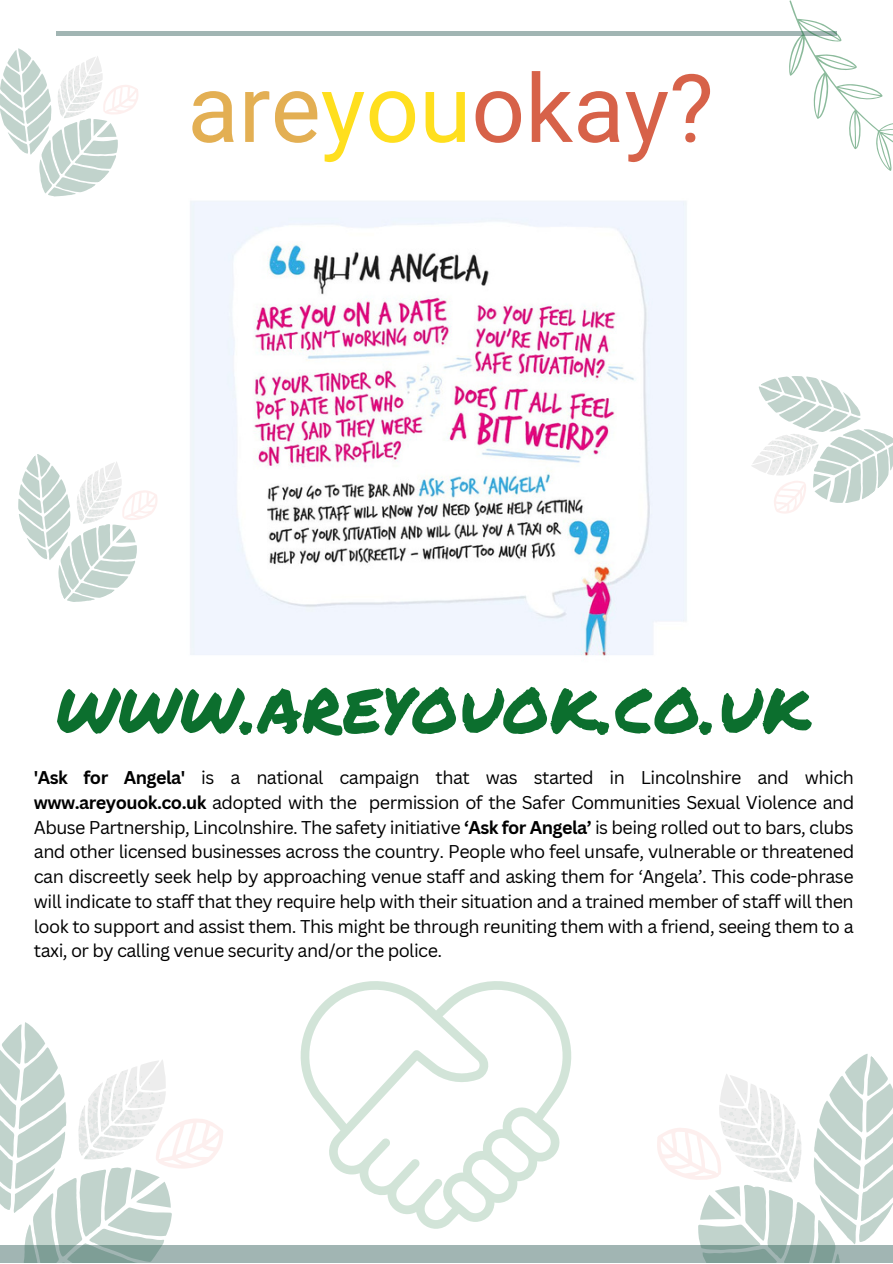
<style>
.page{position:relative;width:893px;height:1264px;background:#fff}
.page>*{position:absolute;margin:0;border:0;box-sizing:border-box;transform-origin:0 0}
.t1{font:94.35px "Roboto";color:#d76249}
.t2{font:75px "Permanent Marker";color:#0c6f2e}
.t3{font:18px/24.8px "Canva Sans";letter-spacing:-.03em;color:#000;text-align:justify}
.s1{color:#e3af53}
.s2{color:#ffdf1e}
.s3{font-weight:700}
</style>
<div class="page">
<div style="left:0;top:1244px;width:892px;height:18px;background:#a1b5b3"></div>
<div style="left:56px;top:31px;width:780px;height:5px;background:#a1b5b3"></div>
<svg style="left:0;top:48px;width:138px;height:149px"></svg>
<svg style="left:789px;top:0;width:103px;height:171px"></svg>
<img style="left:118px;top:184px;width:569px;height:472px">
<svg style="left:645px;top:1054px;width:247px;height:208px"></svg>
<svg style="left:0;top:1022px;width:233px;height:240px"></svg>
<svg style="left:300px;top:981px;width:272px;height:247px"></svg>
<svg style="left:18px;top:451px;width:146px;height:168px"></svg>
<svg style="left:752px;top:376px;width:140px;height:138px"></svg>
<h1 class="t1" style="left:187px;top:54px;width:528px"><span class="s1">are</span><span class="s2">you</span>okay?</h1>
<h2 class="t2" style="left:56px;top:649px;width:756px">WWW.AREYOUOK.CO.UK</h2>
<p class="t3" style="left:34px;top:764px;width:822px"><span class="s3">'Ask for Angela'</span> is a national campaign that was started in Lincolnshire and which <span class="s3">www.areyouok.co.uk</span> adopted with the permission of the Safer Communities Sexual Violence and Abuse Partnership, Lincolnshire. The safety initiative <span class="s3">‘Ask for Angela’</span> is being rolled out to bars, clubs and other licensed businesses across the country. People who feel unsafe, vulnerable or threatened can discreetly seek help by approaching venue staff and asking them for ‘Angela’. This code-phrase will indicate to staff that they require help with their situation and a trained member of staff will then look to support and assist them. This might be through reuniting them with a friend, seeing them to a taxi, or by calling venue security and/or the police.</p>
</div>
